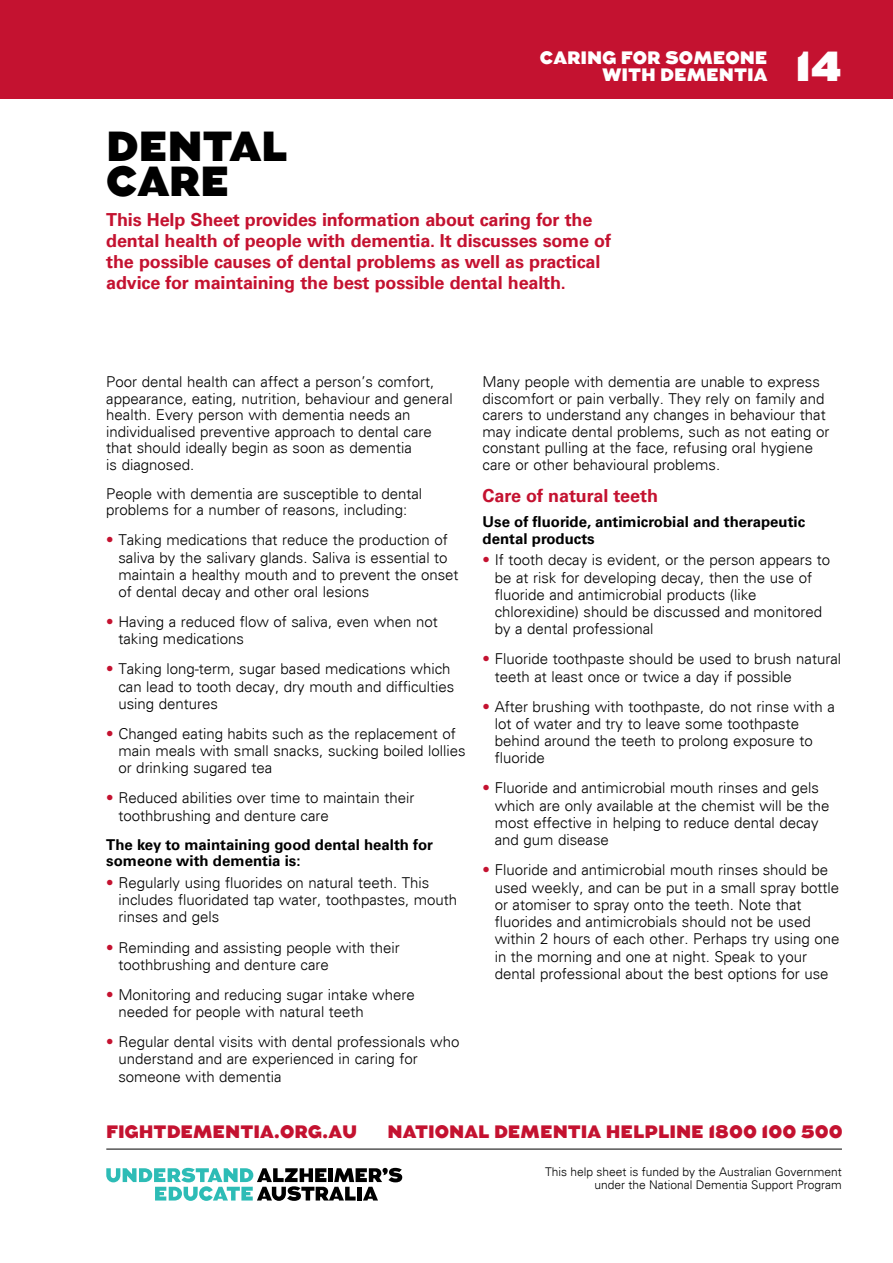
<style>
.page{position:relative;width:893px;height:1263px;background:#fff}
.page>*{position:absolute;margin:0;border:0;box-sizing:border-box;transform-origin:0 0}
.t1{font:900 42px/34.5px "Augustus";letter-spacing:-.01em;color:#000}
.t2{font:900 42px "Augustus";color:#fff}
.t3{font:700 18px/21px "Univers LT Std";letter-spacing:-.01em;color:#c41230}
.t4{font:900 18px "Augustus";color:#c41230}
.t5{font:900 18px/17.2px "Augustus";color:#fff}
.t6{font:300 15px/17.2px "Univers";color:#000}
.t7{font:700 15px/16.5px "Univers LT Std";color:#000}
.t8{font:300 12px/13.5px "Univers";color:#000;text-align:right}
.s1{color:#c41230}
</style>
<div class="page">
<div style="left:0;top:0;width:893px;height:99px;background:#c41230"></div>
<hr style="left:106px;top:1149px;width:736px;height:1px;background:#000">
<svg style="left:106px;top:1168px;width:296px;height:33px"></svg>
<p class="t5" style="left:602px;top:49px;width:167px;text-indent:-63px">CARING FOR SOMEONE<br>WITH DEMENTIA</p>
<h1 class="t2" style="left:795px;top:41px;width:48px">14</h1>
<h1 class="t1" style="left:106px;top:130px;width:183px">DENTAL<br>CARE</h1>
<p class="t3" style="left:106px;top:210px;width:506px">This Help Sheet provides information about caring for the dental health of people with dementia. It discusses some of the possible causes of dental problems as well as practical advice for maintaining the best possible dental health.</p>
<p class="t6" style="left:106px;top:374px;width:348px;line-height:16.5px">Poor dental health can affect a person’s comfort, appearance, eating, nutrition, behaviour and general health. Every person with dementia needs an individualised preventive approach to dental care that should ideally begin as soon as dementia<br>is diagnosed.</p>
<p class="t6" style="left:106px;top:485px;width:317px;line-height:16.5px">People with dementia are susceptible to dental problems for a number of reasons, including:</p>
<p class="t6" style="left:118px;top:531px;width:342px;text-indent:-12px"><span class="s1">•</span> Taking medications that reduce the production of saliva by the salivary glands. Saliva is essential to maintain a healthy mouth and to prevent the onset of dental decay and other oral lesions</p>
<p class="t6" style="left:118px;top:613px;width:321px;text-indent:-12px"><span class="s1">•</span> Having a reduced flow of saliva, even when not taking medications</p>
<p class="t6" style="left:118px;top:660px;width:337px;text-indent:-12px"><span class="s1">•</span> Taking long-term, sugar based medications which can lead to tooth decay, dry mouth and difficulties using dentures</p>
<p class="t6" style="left:118px;top:725px;width:349px;text-indent:-12px"><span class="s1">•</span> Changed eating habits such as the replacement of main meals with small snacks, sucking boiled lollies or drinking sugared tea</p>
<p class="t6" style="left:118px;top:789px;width:297px;text-indent:-12px"><span class="s1">•</span> Reduced abilities over time to maintain their toothbrushing and denture care</p>
<p class="t7" style="left:106px;top:836px;width:328px">The key to maintaining good dental health for someone with dementia is:</p>
<p class="t6" style="left:118px;top:874px;width:340px;text-indent:-12px"><span class="s1">•</span> Regularly using fluorides on natural teeth. This includes fluoridated tap water, toothpastes, mouth rinses and gels</p>
<p class="t6" style="left:118px;top:938px;width:283px;text-indent:-12px"><span class="s1">•</span> Reminding and assisting people with their toothbrushing and denture care</p>
<p class="t6" style="left:118px;top:986px;width:298px;text-indent:-12px"><span class="s1">•</span> Monitoring and reducing sugar intake where needed for people with natural teeth</p>
<p class="t6" style="left:118px;top:1033px;width:342px;text-indent:-12px"><span class="s1">•</span> Regular dental visits with dental professionals who understand and are experienced in caring for someone with dementia</p>
<p class="t6" style="left:483px;top:374px;width:348px;line-height:16.5px">Many people with dementia are unable to express discomfort or pain verbally. They rely on family and carers to understand any changes in behaviour that may indicate dental problems, such as not eating or constant pulling at the face, refusing oral hygiene care or other behavioural problems.</p>
<p class="t3" style="left:483px;top:486px;width:177px">Care of natural teeth</p>
<p class="t7" style="left:483px;top:514px;width:324px">Use of fluoride, antimicrobial and therapeutic dental products</p>
<p class="t6" style="left:495px;top:551px;width:337px;text-indent:-12px"><span class="s1">•</span> If tooth decay is evident, or the person appears to be at risk for developing decay, then the use of fluoride and antimicrobial products (like chlorexidine) should be discussed and monitored by a dental professional</p>
<p class="t6" style="left:495px;top:650px;width:348px;text-indent:-12px"><span class="s1">•</span> Fluoride toothpaste should be used to brush natural teeth at least once or twice a day if possible</p>
<p class="t6" style="left:495px;top:698px;width:342px;text-indent:-12px"><span class="s1">•</span> After brushing with toothpaste, do not rinse with a lot of water and try to leave some toothpaste behind around the teeth to prolong exposure to fluoride</p>
<p class="t6" style="left:495px;top:779px;width:336px;text-indent:-12px"><span class="s1">•</span> Fluoride and antimicrobial mouth rinses and gels which are only available at the chemist will be the most effective in helping to reduce dental decay and gum disease</p>
<p class="t6" style="left:495px;top:861px;width:346px;text-indent:-12px"><span class="s1">•</span> Fluoride and antimicrobial mouth rinses should be used weekly, and can be put in a small spray bottle or atomiser to spray onto the teeth. Note that fluorides and antimicrobials should not be used within 2 hours of each other. Perhaps try using one in the morning and one at night. Speak to your dental professional about the best options for use</p>
<p class="t4" style="left:106px;top:1121px;width:252px">FIGHTDEMENTIA.ORG.AU</p>
<p class="t4" style="left:387px;top:1121px;width:457px">NATIONAL DEMENTIA HELPLINE 1800 100 500</p>
<p class="t8" style="left:545px;top:1165px;width:298px">This help sheet is funded by the Australian Government under the National Dementia Support Program</p>
</div>
